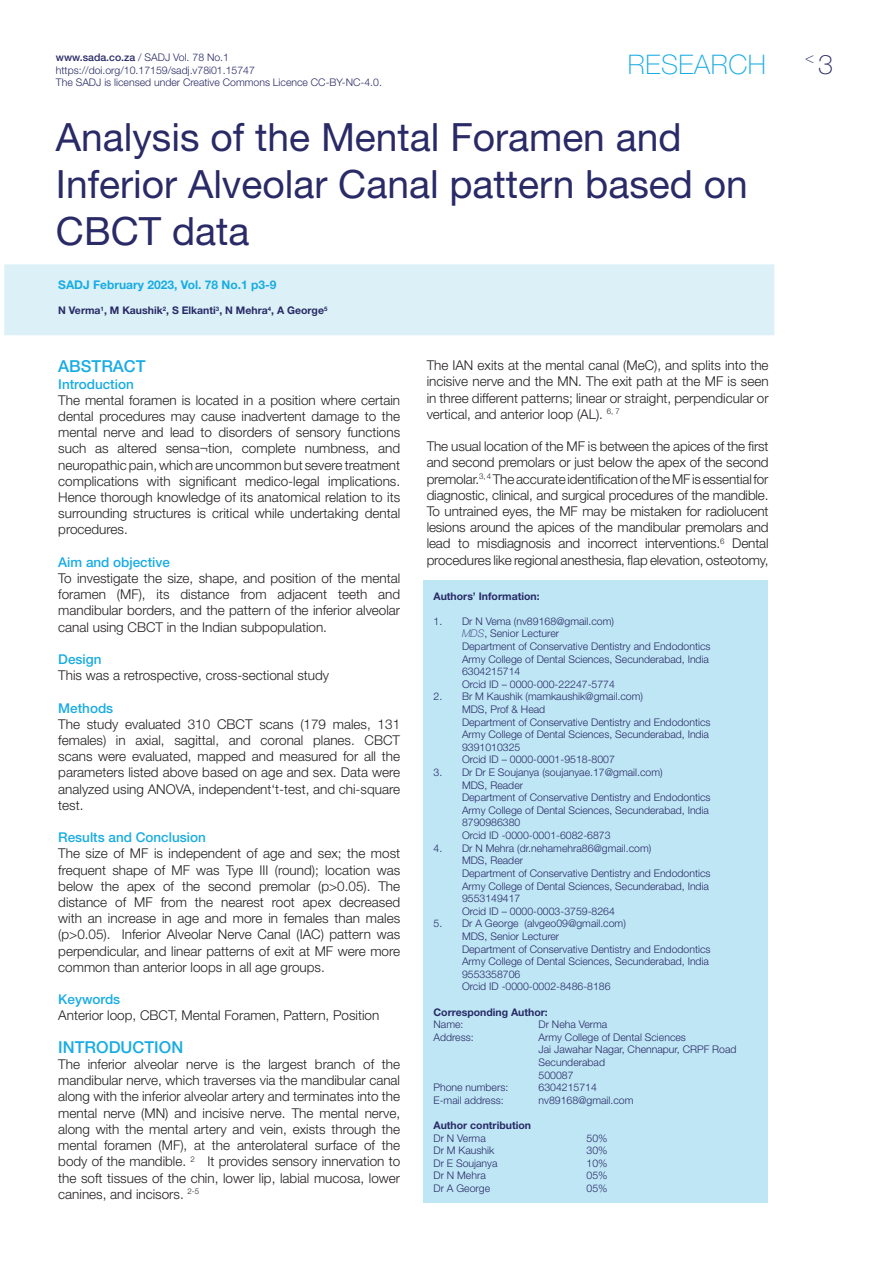
<style>
.page{position:relative;width:893px;height:1263px;background:#fff}
.page>*{position:absolute;margin:0;border:0;box-sizing:border-box;transform-origin:0 0}
.t1{font:39px/46.8px "Helvetica Neue LT Std";color:#292a66}
.t2{font:100 27px "Helvetica Neue LT Std";letter-spacing:.02em;color:#18ace3}
.t3{font:500 16.5px "Helvetica Neue LT Std";color:#18ace3}
.t4{font:100 15px "Helvetica Neue LT Std";color:#292a66}
.t5{font:300 13.5px/16.2px "Helvetica Neue LT Std";color:#231f20;text-align:justify}
.t6{font:500 13.5px "Helvetica Neue LT Std";color:#18ace3}
.t7{font:700 12px "Helvetica Neue LT Std";color:#18ace3}
.t8{font:300 10.5px/12.6px "Helvetica Neue LT Std";color:#292a66}
.t9{font:700 10.5px "Helvetica Neue LT Std";color:#292a66}
.s1{font-weight:500}
.s2{font-size:27px}
.s3{font-weight:100;font-style:italic}
</style>
<div class="page">
<div style="left:423px;top:580px;width:345px;height:623px;background:#bfe6f5"></div>
<div style="left:4px;top:264px;width:770px;height:71px;background:#dbf1f7;border:2px solid #dbf1f7"></div>
<p class="t8" style="left:56px;top:51px;width:327px"><span class="s1">www.sada.co.za</span> / SADJ Vol. 78 No.1 https://doi.org/10.17159/sadj.v78i01.15747<br>The SADJ is licensed under Creative Commons Licence CC-BY-NC-4.0.</p>
<h2 class="t2" style="left:628px;top:48px;width:140px">RESEARCH</h2>
<p class="t4" style="left:805px;top:49px;width:30px">&lt; <span class="s2">3</span></p>
<h1 class="t1" style="left:56px;top:113px;width:693px">Analysis of the Mental Foramen and<br>Inferior Alveolar Canal pattern based on<br>CBCT data</h1>
<p class="t7" style="left:58px;top:277px;width:220px">SADJ February 2023, Vol. 78 No.1 p3-9</p>
<p class="t9" style="left:58px;top:304px;width:271px">N Verma<sup>1</sup>, M Kaushik<sup>2</sup>, S Elkanti<sup>3</sup>, N Mehra<sup>4</sup>, A George<sup>5</sup></p>
<p class="t3" style="left:58px;top:357px;width:89px">ABSTRACT</p>
<p class="t6" style="left:58px;top:376px;width:77px">Introduction</p>
<p class="t5" style="left:58px;top:392px;width:343px">The mental foramen is located in a position where certain dental procedures may cause inadvertent damage to the mental nerve and lead to disorders of sensory functions such as altered sensa¬tion, complete numbness, and neuropathic pain, which are uncommon but severe treatment complications with significant medico-legal implications.<br>Hence thorough knowledge of its anatomical relation to its surrounding structures is critical while undertaking dental procedures.</p>
<p class="t6" style="left:58px;top:554px;width:113px">Aim and objective</p>
<p class="t5" style="left:58px;top:570px;width:343px">To investigate the size, shape, and position of the mental foramen (MF), its distance from adjacent teeth and mandibular borders, and the pattern of the inferior alveolar canal using CBCT in the Indian subpopulation.</p>
<p class="t6" style="left:58px;top:651px;width:45px">Design</p>
<p class="t5" style="left:58px;top:667px;width:272px">This was a retrospective, cross-sectional study</p>
<p class="t6" style="left:58px;top:700px;width:57px">Methods</p>
<p class="t5" style="left:58px;top:716px;width:343px">The study evaluated 310 CBCT scans (179 males, 131 females) in axial, sagittal, and coronal planes. CBCT scans were evaluated, mapped and measured for all the parameters listed above based on age and sex. Data were analyzed using ANOVA, independent‘t-test, and chi-square test.</p>
<p class="t6" style="left:58px;top:829px;width:149px">Results and Conclusion</p>
<p class="t5" style="left:58px;top:845px;width:343px">The size of MF is independent of age and sex; the most frequent shape of MF was Type III (round); location was below the apex of the second premolar (p&gt;0.05). The distance of MF from the nearest root apex decreased with an increase in age and more in females than males (p&gt;0.05). Inferior Alveolar Nerve Canal (IAC) pattern was perpendicular, and linear patterns of exit at MF were more common than anterior loops in all age groups.</p>
<p class="t6" style="left:58px;top:991px;width:64px">Keywords</p>
<p class="t5" style="left:58px;top:1007px;width:323px">Anterior loop, CBCT, Mental Foramen, Pattern, Position</p>
<p class="t3" style="left:58px;top:1037px;width:127px">INTRODUCTION</p>
<p class="t5" style="left:58px;top:1056px;width:343px">The inferior alveolar nerve is the largest branch of the mandibular nerve, which traverses via the mandibular canal along with the inferior alveolar artery and terminates into the mental nerve (MN) and incisive nerve. The mental nerve, along with the mental artery and vein, exists through the mental foramen (MF), at the anterolateral surface of the body of the mandible. <sup>2</sup> It provides sensory innervation to the soft tissues of the chin, lower lip, labial mucosa, lower canines, and incisors. <sup>2-5</sup></p>
<p class="t5" style="left:427px;top:357px;width:343px">The IAN exits at the mental canal (MeC), and splits into the incisive nerve and the MN. The exit path at the MF is seen in three different patterns; linear or straight, perpendicular or vertical, and anterior loop (AL). <sup>6,</sup> <sup>7</sup></p>
<p class="t5" style="left:427px;top:438px;width:343px">The usual location of the MF is between the apices of the first and second premolars or just below the apex of the second premolar.<sup>3,</sup> <sup>4</sup> The accurate identification of the MF is essential for diagnostic, clinical, and surgical procedures of the mandible.<br>To untrained eyes, the MF may be mistaken for radiolucent lesions around the apices of the mandibular premolars and lead to misdiagnosis and incorrect interventions.<sup>6</sup> Dental procedures like regional anesthesia, flap elevation, osteotomy,</p>
<p class="t9" style="left:433px;top:589px;width:108px">Authors’ Information:</p>
<p class="t8" style="left:462px;top:615px;width:250px;text-indent:-28px">1. Dr N Vema (nv89168@gmail.com)<br><span class="s3">MDS</span>, Senior Lecturer<br>Department of Conservative Dentistry and Endodontics Army College of Dental Sciences, Secunderabad, India 6304215714<br>Orcid ID – 0000-000-22247-5774</p>
<p class="t8" style="left:462px;top:690px;width:250px;text-indent:-28px">2. Br M Kaushik (mamkaushik@gmail.com)<br>MDS, Prof &amp; Head<br>Department of Conservative Dentistry and Endodontics Army College of Dental Sciences, Secunderabad, India 9391010325<br>Orcid ID – 0000-0001-9518-8007</p>
<p class="t8" style="left:462px;top:766px;width:250px;text-indent:-28px">3. Dr Dr E Soujanya (soujanyae.17@gmail.com)<br>MDS, Reader<br>Department of Conservative Dentistry and Endodontics Army College of Dental Sciences, Secunderabad, India 8790986380<br>Orcid ID -0000-0001-6082-6873</p>
<p class="t8" style="left:462px;top:841px;width:250px;text-indent:-28px">4. Dr N Mehra (dr.nehamehra86@gmail.com)<br>MDS, Reader<br>Department of Conservative Dentistry and Endodontics Army College of Dental Sciences, Secunderabad, India 9553149417<br>Orcid ID – 0000-0003-3759-8264</p>
<p class="t8" style="left:462px;top:917px;width:250px;text-indent:-28px">5. Dr A George (alvgeo09@gmail.com)<br>MDS, Senior Lecturer<br>Department of Conservative Dentistry and Endodontics Army College of Dental Sciences, Secunderabad, India 9553358706<br>Orcid ID -0000-0002-8486-8186</p>
<p class="t9" style="left:433px;top:1005px;width:116px">Corresponding Author:</p>
<p class="t8" style="left:433px;top:1018px;width:31px">Name:</p>
<p class="t8" style="left:538px;top:1018px;width:70px">Dr Neha Verma</p>
<p class="t8" style="left:433px;top:1030px;width:42px">Address:</p>
<p class="t8" style="left:538px;top:1030px;width:200px">Army College of Dental Sciences<br>Jai Jawahar Nagar, Chennapur, CRPF Road<br>Secunderabad<br>500087</p>
<p class="t8" style="left:433px;top:1081px;width:76px">Phone numbers:</p>
<p class="t8" style="left:538px;top:1081px;width:60px">6304215714</p>
<p class="t8" style="left:433px;top:1093px;width:72px">E-mail address:</p>
<p class="t8" style="left:538px;top:1093px;width:96px">nv89168@gmail.com</p>
<p class="t9" style="left:433px;top:1119px;width:99px">Author contribution</p>
<p class="t8" style="left:433px;top:1131px;width:54px">Dr N Verma</p>
<p class="t8" style="left:586px;top:1131px;width:23px">50%</p>
<p class="t8" style="left:433px;top:1144px;width:62px">Dr M Kaushik</p>
<p class="t8" style="left:586px;top:1144px;width:23px">30%</p>
<p class="t8" style="left:433px;top:1156px;width:65px">Dr E Soujanya</p>
<p class="t8" style="left:586px;top:1156px;width:23px">10%</p>
<p class="t8" style="left:433px;top:1169px;width:54px">Dr N Mehra</p>
<p class="t8" style="left:586px;top:1169px;width:23px">05%</p>
<p class="t8" style="left:433px;top:1182px;width:58px">Dr A George</p>
<p class="t8" style="left:586px;top:1182px;width:23px">05%</p>
</div>
